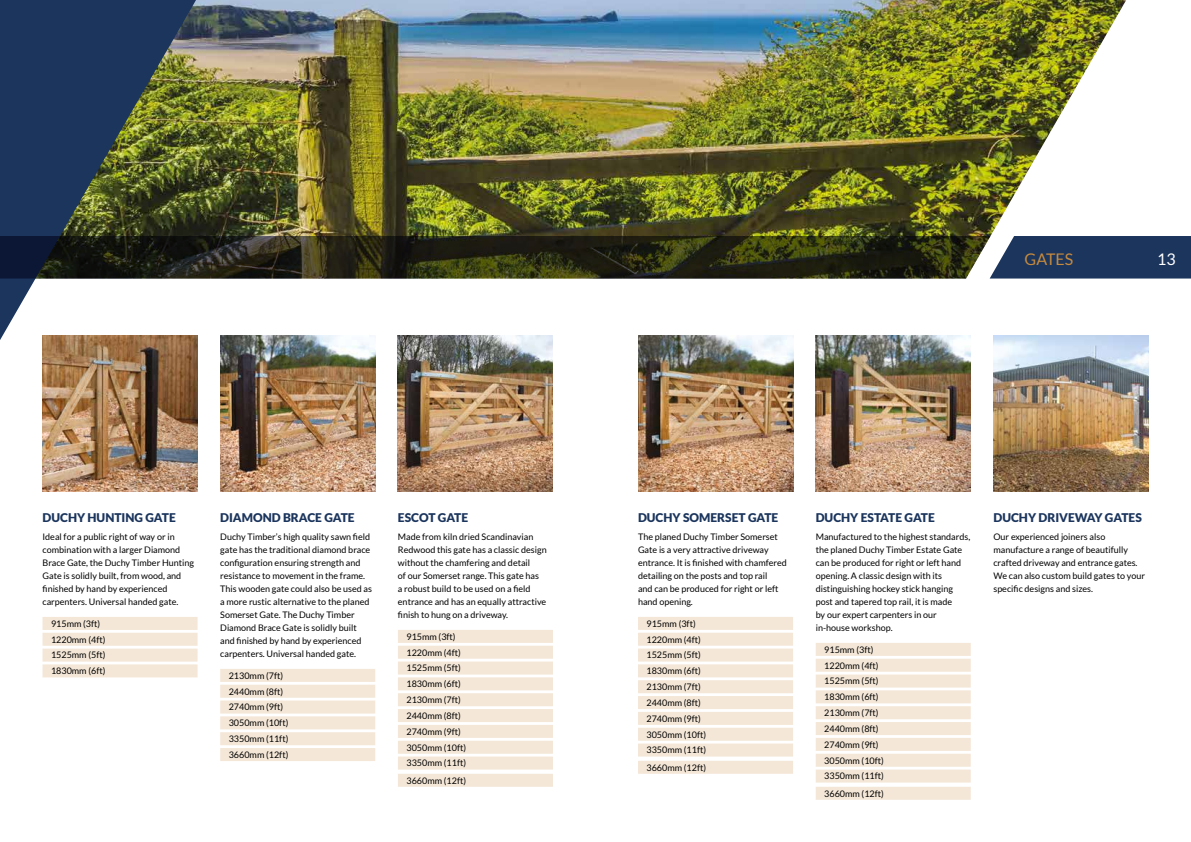
<style>
.page{position:relative;width:1191px;height:842px;background:#fff}
.page>*{position:absolute;margin:0;border:0;box-sizing:border-box;transform-origin:0 0}
.t1{font:16px "Lato";color:#c78a3d}
.t2{font:16px "Lato";color:#fff}
.t3{font:900 12px "Lato";color:#1b355d}
.t4{font:9px/13px "Lato";color:#000}
</style>
<div class="page">
<img style="left:196px;top:0;width:930px;height:236px">
<svg style="left:990px;top:236px;width:201px;height:43px;background:#2a4368"></svg>
<img style="left:815px;top:335px;width:155px;height:156px">
<svg style="left:0;top:0;width:196px;height:340px;fill:#1b355d"></svg>
<svg style="left:0;top:236px;width:990px;height:43px;background:#282919"></svg>
<img style="left:638px;top:335px;width:155px;height:156px">
<div style="left:220px;top:669px;width:155px;height:13px;background:#f4e7d7"></div>
<div style="left:220px;top:685px;width:155px;height:13px;background:#f4e7d7"></div>
<div style="left:220px;top:700px;width:155px;height:13px;background:#f4e7d7"></div>
<div style="left:220px;top:716px;width:155px;height:13px;background:#f4e7d7"></div>
<div style="left:220px;top:732px;width:155px;height:13px;background:#f4e7d7"></div>
<div style="left:220px;top:748px;width:155px;height:13px;background:#f4e7d7"></div>
<img style="left:220px;top:335px;width:155px;height:156px">
<img style="left:398px;top:335px;width:155px;height:156px">
<div style="left:398px;top:630px;width:155px;height:13px;background:#f4e7d7"></div>
<div style="left:398px;top:646px;width:155px;height:13px;background:#f4e7d7"></div>
<div style="left:398px;top:661px;width:155px;height:13px;background:#f4e7d7"></div>
<div style="left:398px;top:677px;width:155px;height:13px;background:#f4e7d7"></div>
<div style="left:398px;top:693px;width:155px;height:13px;background:#f4e7d7"></div>
<div style="left:398px;top:709px;width:155px;height:13px;background:#f4e7d7"></div>
<div style="left:398px;top:725px;width:155px;height:13px;background:#f4e7d7"></div>
<div style="left:398px;top:741px;width:155px;height:13px;background:#f4e7d7"></div>
<div style="left:398px;top:756px;width:155px;height:13px;background:#f4e7d7"></div>
<div style="left:398px;top:774px;width:155px;height:13px;background:#f4e7d7"></div>
<div style="left:638px;top:617px;width:155px;height:13px;background:#f4e7d7"></div>
<div style="left:638px;top:633px;width:155px;height:13px;background:#f4e7d7"></div>
<div style="left:638px;top:648px;width:155px;height:13px;background:#f4e7d7"></div>
<div style="left:638px;top:664px;width:155px;height:13px;background:#f4e7d7"></div>
<div style="left:638px;top:680px;width:155px;height:13px;background:#f4e7d7"></div>
<div style="left:638px;top:696px;width:155px;height:13px;background:#f4e7d7"></div>
<div style="left:638px;top:712px;width:155px;height:13px;background:#f4e7d7"></div>
<div style="left:638px;top:728px;width:155px;height:13px;background:#f4e7d7"></div>
<div style="left:638px;top:743px;width:155px;height:13px;background:#f4e7d7"></div>
<div style="left:638px;top:761px;width:155px;height:13px;background:#f4e7d7"></div>
<div style="left:815px;top:643px;width:155px;height:13px;background:#f4e7d7"></div>
<div style="left:815px;top:659px;width:155px;height:13px;background:#f4e7d7"></div>
<div style="left:815px;top:674px;width:155px;height:13px;background:#f4e7d7"></div>
<div style="left:815px;top:690px;width:155px;height:13px;background:#f4e7d7"></div>
<div style="left:815px;top:706px;width:155px;height:13px;background:#f4e7d7"></div>
<div style="left:815px;top:722px;width:155px;height:13px;background:#f4e7d7"></div>
<div style="left:815px;top:738px;width:155px;height:13px;background:#f4e7d7"></div>
<div style="left:815px;top:754px;width:155px;height:13px;background:#f4e7d7"></div>
<div style="left:815px;top:769px;width:155px;height:13px;background:#f4e7d7"></div>
<div style="left:815px;top:787px;width:155px;height:13px;background:#f4e7d7"></div>
<img style="left:43px;top:335px;width:154px;height:156px">
<div style="left:43px;top:617px;width:154px;height:13px;background:#f4e7d7"></div>
<div style="left:43px;top:633px;width:154px;height:13px;background:#f4e7d7"></div>
<div style="left:43px;top:649px;width:154px;height:13px;background:#f4e7d7"></div>
<div style="left:43px;top:664px;width:154px;height:13px;background:#f4e7d7"></div>
<img style="left:993px;top:335px;width:155px;height:156px">
<h1 class="t1" style="left:1024px;top:250px;width:50px">GATES</h1>
<h1 class="t2" style="left:1157px;top:250px;width:20px">13</h1>
<h2 class="t3" style="left:43px;top:510px;width:135px">DUCHY HUNTING GATE</h2>
<p class="t4" style="left:43px;top:530px;width:153px">Ideal for a public right of way or in combination with a larger Diamond Brace Gate, the Duchy Timber Hunting Gate is solidly built, from wood, and finished by hand by experienced carpenters. Universal handed gate.</p>
<p class="t4" style="left:51px;top:616px;width:56px;line-height:15.8px">915mm (3ft)<br>1220mm (4ft)<br>1525mm (5ft)<br>1830mm (6ft)</p>
<h2 class="t3" style="left:220px;top:510px;width:136px">DIAMOND BRACE GATE</h2>
<p class="t4" style="left:220px;top:530px;width:153px">Duchy Timber’s high quality sawn field gate has the traditional diamond brace configuration ensuring strength and resistance to movement in the frame.<br>This wooden gate could also be used as a more rustic alternative to the planed Somerset Gate. The Duchy Timber Diamond Brace Gate is solidly built and finished by hand by experienced carpenters. Universal handed gate.</p>
<p class="t4" style="left:229px;top:667px;width:61px;line-height:15.8px">2130mm (7ft)<br>2440mm (8ft)<br>2740mm (9ft)<br>3050mm (10ft)<br>3350mm (11ft)<br>3660mm (12ft)</p>
<h2 class="t3" style="left:398px;top:510px;width:72px">ESCOT GATE</h2>
<p class="t4" style="left:398px;top:530px;width:150px">Made from kiln dried Scandinavian Redwood this gate has a classic design without the chamfering and detail<br>of our Somerset range. This gate has<br>a robust build to be used on a field entrance and has an equally attractive finish to hung on a driveway.</p>
<p class="t4" style="left:406px;top:628px;width:61px;line-height:15.8px">915mm (3ft)<br>1220mm (4ft)<br>1525mm (5ft)<br>1830mm (6ft)<br>2130mm (7ft)<br>2440mm (8ft)<br>2740mm (9ft)<br>3050mm (10ft)<br>3350mm (11ft)</p>
<p class="t4" style="left:406px;top:774px;width:61px">3660mm (12ft)</p>
<h2 class="t3" style="left:638px;top:510px;width:142px">DUCHY SOMERSET GATE</h2>
<p class="t4" style="left:638px;top:530px;width:150px">The planed Duchy Timber Somerset<br>Gate is a very attractive driveway entrance. It is finished with chamfered detailing on the posts and top rail<br>and can be produced for right or left hand opening.</p>
<p class="t4" style="left:646px;top:615px;width:61px;line-height:15.8px">915mm (3ft)<br>1220mm (4ft)<br>1525mm (5ft)<br>1830mm (6ft)<br>2130mm (7ft)<br>2440mm (8ft)<br>2740mm (9ft)<br>3050mm (10ft)<br>3350mm (11ft)</p>
<p class="t4" style="left:646px;top:761px;width:61px">3660mm (12ft)</p>
<h2 class="t3" style="left:815px;top:510px;width:121px">DUCHY ESTATE GATE</h2>
<p class="t4" style="left:815px;top:530px;width:156px">Manufactured to the highest standards, the planed Duchy Timber Estate Gate can be produced for right or left hand opening. A classic design with its distinguishing hockey stick hanging post and tapered top rail, it is made<br>by our expert carpenters in our in-house workshop.</p>
<p class="t4" style="left:824px;top:641px;width:61px;line-height:15.8px">915mm (3ft)<br>1220mm (4ft)<br>1525mm (5ft)<br>1830mm (6ft)<br>2130mm (7ft)<br>2440mm (8ft)<br>2740mm (9ft)<br>3050mm (10ft)<br>3350mm (11ft)</p>
<p class="t4" style="left:824px;top:787px;width:61px">3660mm (12ft)</p>
<h2 class="t3" style="left:993px;top:510px;width:150px">DUCHY DRIVEWAY GATES</h2>
<p class="t4" style="left:993px;top:530px;width:153px">Our experienced joiners also manufacture a range of beautifully crafted driveway and entrance gates.<br>We can also custom build gates to your specific designs and sizes.</p>
</div>
